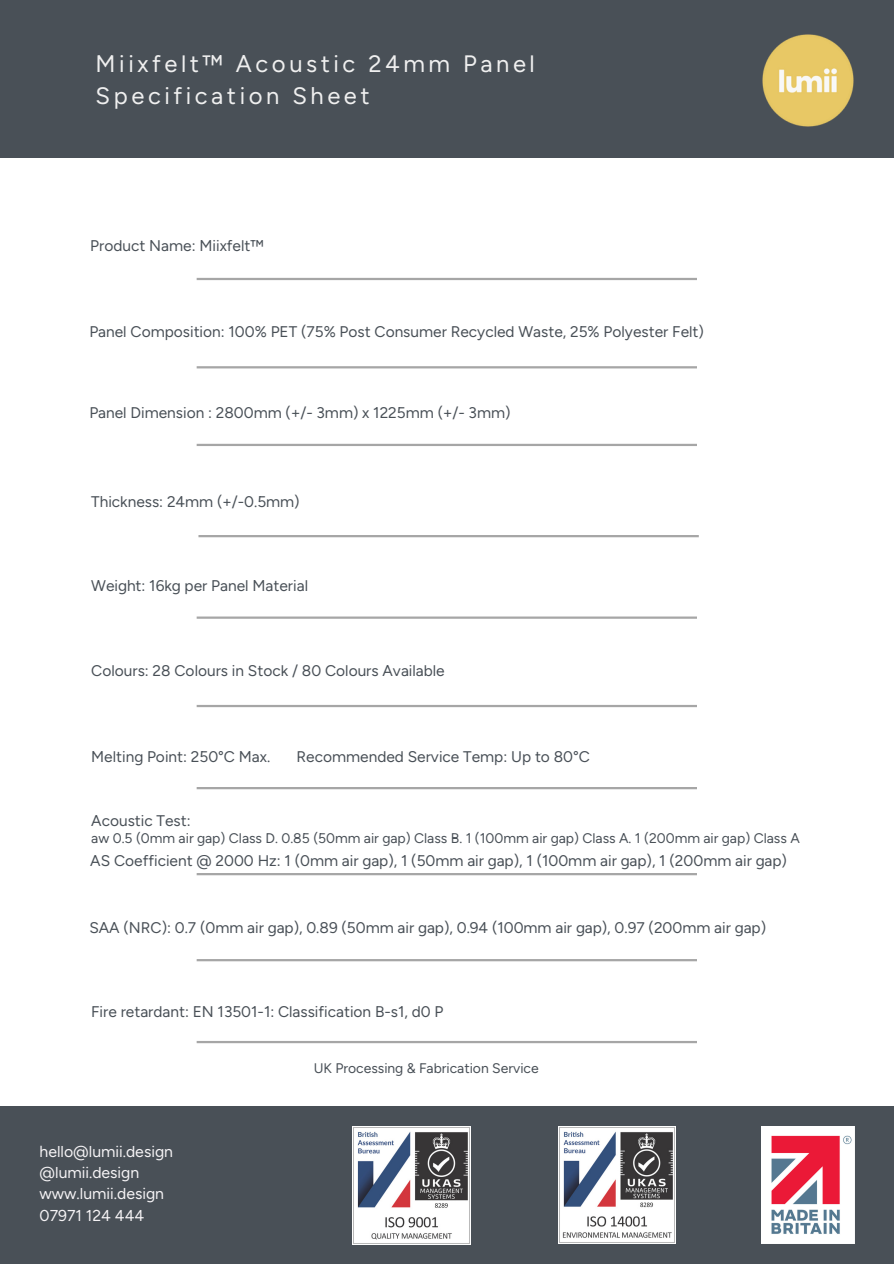
<style>
.page{position:relative;width:894px;height:1264px;background:#fff}
.page>*{position:absolute;margin:0;border:0;box-sizing:border-box;transform-origin:0 0}
.t1{font:23.7px/32.7px "Figtree";letter-spacing:.15em;color:#efefef}
.t2{font:15.75px/21.3px "Figtree";color:#f5f3f5}
.t3{font:15.45px "Figtree";color:#495057}
.t4{font:13.95px "Figtree";color:#495057}
</style>
<div class="page">
<div style="left:0;top:1105px;width:893px;height:158px;background:#495057"></div>
<hr style="left:196px;top:873px;width:500px;height:2px;background:#a6a6a6">
<hr style="left:196px;top:278px;width:500px;height:2px;background:#a6a6a6">
<div style="left:0;top:0;width:893px;height:157px;background:#495057"></div>
<img style="left:762px;top:34px;width:92px;height:93px">
<hr style="left:196px;top:787px;width:500px;height:2px;background:#a6a6a6">
<hr style="left:196px;top:616px;width:500px;height:2px;background:#a6a6a6">
<hr style="left:196px;top:444px;width:500px;height:2px;background:#a6a6a6">
<hr style="left:196px;top:366px;width:500px;height:2px;background:#a6a6a6">
<hr style="left:196px;top:959px;width:500px;height:2px;background:#a6a6a6">
<hr style="left:198px;top:535px;width:500px;height:2px;background:#a6a6a6">
<hr style="left:196px;top:705px;width:500px;height:2px;background:#a6a6a6">
<hr style="left:196px;top:1040px;width:500px;height:3px;background:#a6a6a6">
<img style="left:761px;top:1126px;width:93px;height:116px">
<img style="left:352px;top:1126px;width:118px;height:118px">
<img style="left:558px;top:1126px;width:117px;height:116px">
<h2 class="t1" style="left:96px;top:47px;width:440px">Miixfelt™ Acoustic 24mm Panel<br>Specification Sheet</h2>
<h2 class="t3" style="left:90px;top:236px;width:175px">Product Name: Miixfelt™</h2>
<h2 class="t3" style="left:89px;top:322px;width:616px">Panel Composition: 100% PET (75% Post Consumer Recycled Waste, 25% Polyester Felt)</h2>
<h2 class="t3" style="left:89px;top:403px;width:422px">Panel Dimension : 2800mm (+/- 3mm) x 1225mm (+/- 3mm)</h2>
<h2 class="t3" style="left:91px;top:492px;width:210px">Thickness: 24mm (+/-0.5mm)</h2>
<p class="t3" style="left:91px;top:576px;width:218px">Weight: 16kg per Panel Material</p>
<h2 class="t3" style="left:91px;top:661px;width:355px">Colours: 28 Colours in Stock / 80 Colours Available</h2>
<h2 class="t3" style="left:91px;top:747px;width:180px">Melting Point: 250°C Max.</h2>
<h2 class="t3" style="left:296px;top:747px;width:295px">Recommended Service Temp: Up to 80°C</h2>
<p class="t3" style="left:91px;top:811px;width:101px">Acoustic Test:</p>
<p class="t3" style="left:90px;top:851px;width:698px">AS Coefficient @ 2000 Hz: 1 (0mm air gap), 1 (50mm air gap), 1 (100mm air gap), 1 (200mm air gap)</p>
<p class="t4" style="left:91px;top:830px;width:709px">aw 0.5 (0mm air gap) Class D. 0.85 (50mm air gap) Class B. 1 (100mm air gap) Class A. 1 (200mm air gap) Class A</p>
<p class="t3" style="left:89px;top:918px;width:678px">SAA (NRC): 0.7 (0mm air gap), 0.89 (50mm air gap), 0.94 (100mm air gap), 0.97 (200mm air gap)</p>
<h2 class="t3" style="left:91px;top:1002px;width:353px">Fire retardant: EN 13501-1: Classification B-s1, d0 P</h2>
<h2 class="t2" style="left:40px;top:1140px;width:135px">hello@lumii.design @lumii.design www.lumii.design<br>07971 124 444</h2>
<h2 class="t4" style="left:313px;top:1060px;width:226px">UK Processing &amp; Fabrication Service</h2>
</div>
